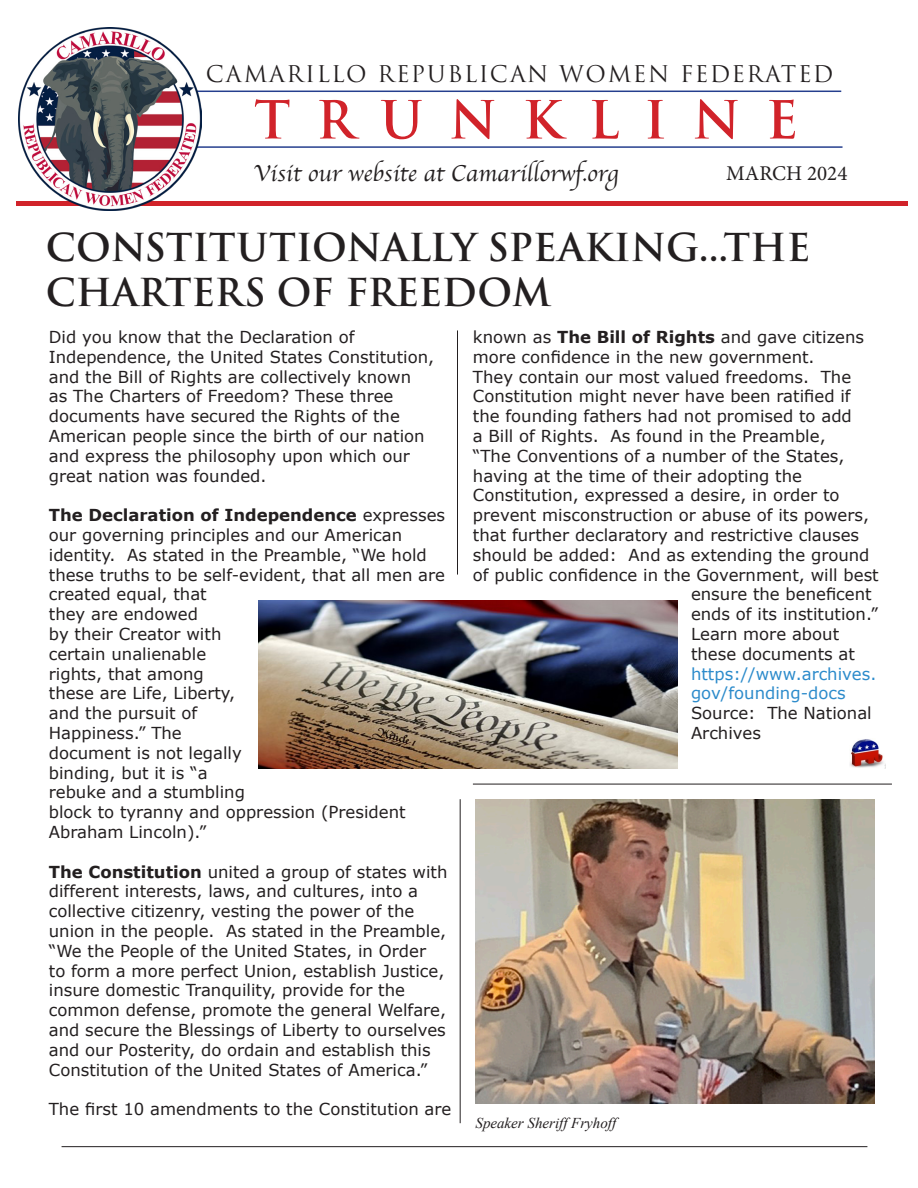
<style>
.page{position:relative;width:918px;height:1188px;background:#fff}
.page>*{position:absolute;margin:0;border:0;box-sizing:border-box;transform-origin:0 0}
.t1{font:600 51.15px "Trajan Pro 3";letter-spacing:.495em;color:#d1232a}
.t2{font:600 37.5px/45px "Trajan Pro 3";color:#231f20}
.t3{font:24px "Apple Chancery";color:#231f20}
.t4{font:22.35px "Trajan Pro 3";letter-spacing:.075em;color:#231f20}
.t5{font:21px "Minion Pro";color:#231f20}
.t6{font:16.5px/19.8px "Verdana";color:#231f20}
.t7{font:16.5px/19.8px "Verdana";color:#2c8bcb}
.t8{font:italic 15px "Times New Roman";color:#231f20}
.s1{font-weight:700}
.s2{color:#231f20}
</style>
<div class="page">
<hr style="left:16px;top:202px;width:892px;height:4px;background:#d1232a">
<hr style="left:78px;top:91px;width:763px;height:1px;background:#253f8e">
<hr style="left:82px;top:146px;width:761px;height:2px;background:#253f8e">
<img style="left:19px;top:27px;width:183px;height:183px">
<img style="left:850px;top:739px;width:36px;height:30px">
<img style="left:258px;top:600px;width:420px;height:169px">
<hr style="left:62px;top:1146px;width:805px;height:1px;background:#231f20">
<hr style="left:457px;top:330px;width:1px;height:245px;background:#231f20">
<hr style="left:460px;top:799px;width:1px;height:324px;background:#231f20">
<img style="left:476px;top:799px;width:399px;height:305px">
<hr style="left:473px;top:784px;width:419px;height:1px;background:#231f20">
<p class="t4" style="left:206px;top:59px;width:629px">CAMARILLO REPUBLICAN WOMEN FEDERATED</p>
<p class="t1" style="left:254px;top:83px;width:545px">TRUNKLINE</p>
<p class="t3" style="left:253px;top:154px;width:366px">Visit our website at Camarillorwf.org</p>
<p class="t5" style="left:726px;top:159px;width:123px">MARCH 2024</p>
<p class="t2" style="left:46px;top:226px;width:766px">CONSTITUTIONALLY SPEAKING...THE<br>CHARTERS OF FREEDOM</p>
<p class="t6" style="left:49px;top:327px;width:387px">Did you know that the Declaration of Independence, the United States Constitution, and the Bill of Rights are collectively known<br>as The Charters of Freedom? These three documents have secured the Rights of the American people since the birth of our nation and express the philosophy upon which our great nation was founded.</p>
<p class="t6" style="left:49px;top:506px;width:398px"><span class="s1">The Declaration of Independence</span> expresses our governing principles and our American identity. As stated in the Preamble, “We hold these truths to be self-evident, that all men are created equal, that<br>they are endowed<br>by their Creator with<br>certain unalienable<br>rights, that among<br>these are Life, Liberty,<br>and the pursuit of<br>Happiness.” The<br>document is not legally<br>binding, but it is “a<br>rebuke and a stumbling<br>block to tyranny and oppression (President<br>Abraham Lincoln).”</p>
<p class="t6" style="left:49px;top:862px;width:400px"><span class="s1">The Constitution</span> united a group of states with different interests, laws, and cultures, into a collective citizenry, vesting the power of the union in the people. As stated in the Preamble, “We the People of the United States, in Order<br>to form a more perfect Union, establish Justice, insure domestic Tranquility, provide for the common defense, promote the general Welfare, and secure the Blessings of Liberty to ourselves and our Posterity, do ordain and establish this Constitution of the United States of America.”</p>
<p class="t6" style="left:49px;top:1100px;width:404px">The first 10 amendments to the Constitution are</p>
<p class="t6" style="left:473px;top:327px;width:393px">known as <span class="s1">The Bill of Rights</span> and gave citizens</p>
<p class="t6" style="left:473px;top:347px;width:343px">more confidence in the new government.</p>
<p class="t6" style="left:473px;top:367px;width:380px">They contain our most valued freedoms. The</p>
<p class="t6" style="left:473px;top:387px;width:379px">Constitution might never have been ratified if</p>
<p class="t6" style="left:473px;top:407px;width:381px">the founding fathers had not promised to add</p>
<p class="t6" style="left:473px;top:426px;width:354px">a Bill of Rights. As found in the Preamble,</p>
<p class="t6" style="left:473px;top:446px;width:373px">“The Conventions of a number of the States,</p>
<p class="t6" style="left:473px;top:466px;width:331px">having at the time of their adopting the</p>
<p class="t6" style="left:473px;top:486px;width:368px">Constitution, expressed a desire, in order to</p>
<p class="t6" style="left:473px;top:506px;width:398px">prevent misconstruction or abuse of its powers,</p>
<p class="t6" style="left:473px;top:525px;width:388px">that further declaratory and restrictive clauses</p>
<p class="t6" style="left:473px;top:545px;width:398px">should be added: And as extending the ground</p>
<p class="t6" style="left:473px;top:565px;width:407px">of public confidence in the Government, will best</p>
<p class="t6" style="left:691px;top:585px;width:182px">ensure the beneficent</p>
<p class="t6" style="left:691px;top:605px;width:188px">ends of its institution.”</p>
<p class="t7" style="left:691px;top:624px;width:187px"><span class="s2">Learn more about these documents at </span>https://www.archives. gov/founding-docs</p>
<p class="t6" style="left:691px;top:704px;width:182px">Source: The National<br>Archives</p>
<p class="t8" style="left:476px;top:1112px;width:142px">Speaker Sheriff Fryhoff</p>
</div>
